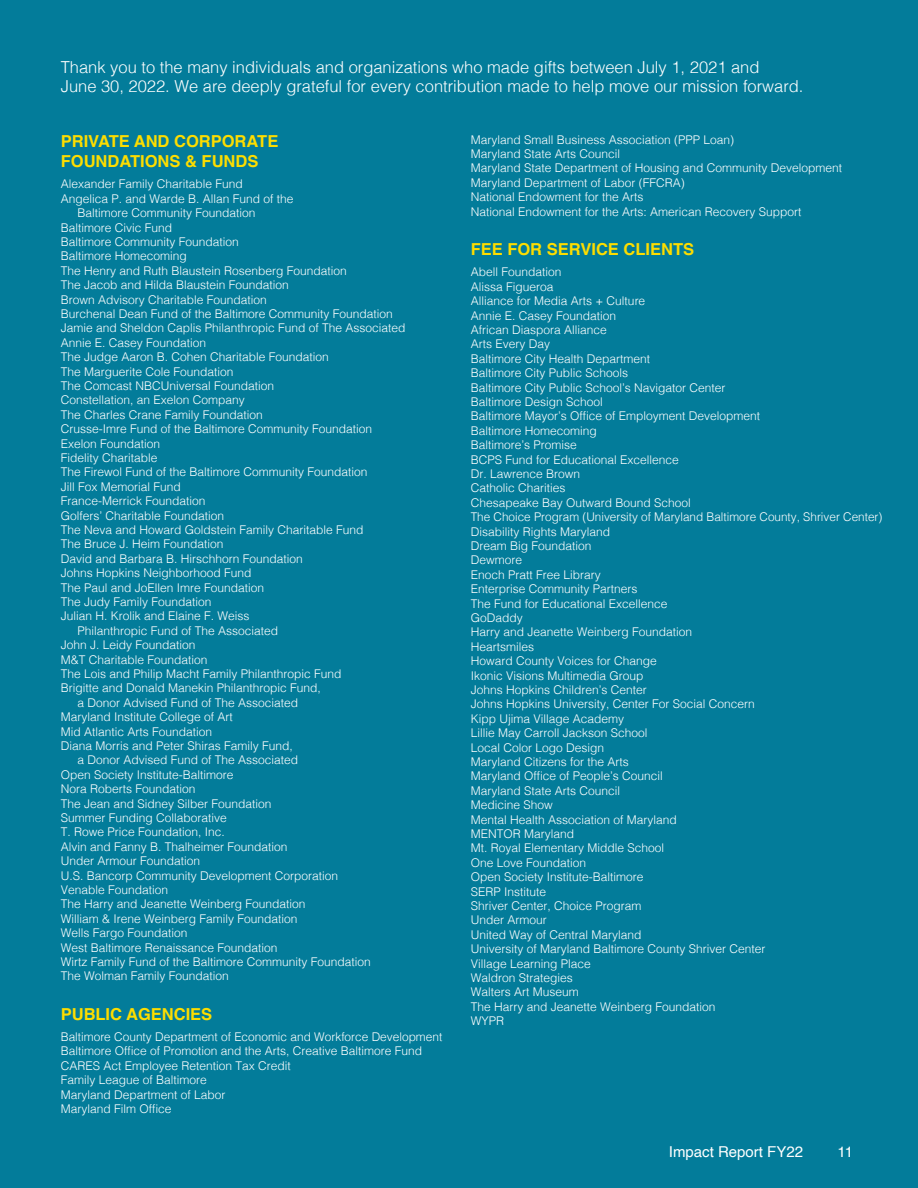
<style>
.page{position:relative;width:918px;height:1188px;background:#037c9a}
.page>*{position:absolute;margin:0;border:0;box-sizing:border-box;transform-origin:0 0}
.t1{font:300 16.5px/19.8px "Helvetica";color:#fff}
.t2{font:700 16.5px/19.8px "Helvetica";color:#fddd00}
.t3{font:15px "Helvetica";color:#fff}
.t4{font:300 12px/14.4px "Helvetica";color:#fff}
</style>
<div class="page">
<h1 class="t1" style="left:61px;top:56px;width:744px">Thank you to the many individuals and organizations who made gifts between July 1, 2021 and<br>June 30, 2022. We are deeply grateful for every contribution made to help move our mission forward.</h1>
<h1 class="t2" style="left:61px;top:134px;width:219px">PRIVATE AND CORPORATE<br>FOUNDATIONS &amp; FUNDS</h1>
<p class="t4" style="left:61px;top:176px;width:184px">Alexander Family Charitable Fund</p>
<p class="t4" style="left:61px;top:190px;width:234px">Angelica P. and Warde B. Allan Fund of the</p>
<p class="t4" style="left:77px;top:205px;width:180px">Baltimore Community Foundation</p>
<p class="t4" style="left:61px;top:219px;width:113px">Baltimore Civic Fund</p>
<p class="t4" style="left:61px;top:234px;width:180px">Baltimore Community Foundation</p>
<p class="t4" style="left:61px;top:248px;width:128px">Baltimore Homecoming</p>
<p class="t4" style="left:61px;top:262px;width:288px">The Henry and Ruth Blaustein Rosenberg Foundation</p>
<p class="t4" style="left:61px;top:277px;width:230px">The Jacob and Hilda Blaustein Foundation</p>
<p class="t4" style="left:61px;top:291px;width:208px">Brown Advisory Charitable Foundation</p>
<p class="t4" style="left:61px;top:306px;width:334px">Burchenal Dean Fund of the Baltimore Community Foundation</p>
<p class="t4" style="left:61px;top:320px;width:346px">Jamie and Sheldon Caplis Philanthropic Fund of The Associated</p>
<p class="t4" style="left:61px;top:334px;width:147px">Annie E. Casey Foundation</p>
<p class="t4" style="left:61px;top:349px;width:270px">The Judge Aaron B. Cohen Charitable Foundation</p>
<p class="t4" style="left:61px;top:363px;width:174px">The Marguerite Cole Foundation</p>
<p class="t4" style="left:61px;top:378px;width:215px">The Comcast NBCUniversal Foundation</p>
<p class="t4" style="left:61px;top:392px;width:186px">Constellation, an Exelon Company</p>
<p class="t4" style="left:61px;top:406px;width:204px">The Charles Crane Family Foundation</p>
<p class="t4" style="left:61px;top:421px;width:313px">Crusse-Imre Fund of the Baltimore Community Foundation</p>
<p class="t4" style="left:61px;top:435px;width:101px">Exelon Foundation</p>
<p class="t4" style="left:61px;top:450px;width:98px">Fidelity Charitable</p>
<p class="t4" style="left:61px;top:464px;width:308px">The Firewol Fund of the Baltimore Community Foundation</p>
<p class="t4" style="left:61px;top:478px;width:122px">Jill Fox Memorial Fund</p>
<p class="t4" style="left:61px;top:493px;width:146px">France-Merrick Foundation</p>
<p class="t4" style="left:61px;top:507px;width:165px">Golfers’ Charitable Foundation</p>
<p class="t4" style="left:61px;top:522px;width:304px">The Neva and Howard Goldstein Family Charitable Fund</p>
<p class="t4" style="left:61px;top:536px;width:164px">The Bruce J. Heim Foundation</p>
<p class="t4" style="left:61px;top:550px;width:244px">David and Barbara B. Hirschhorn Foundation</p>
<p class="t4" style="left:61px;top:565px;width:192px">Johns Hopkins Neighborhood Fund</p>
<p class="t4" style="left:61px;top:579px;width:205px">The Paul and JoEllen Imre Foundation</p>
<p class="t4" style="left:61px;top:594px;width:152px">The Judy Family Foundation</p>
<p class="t4" style="left:61px;top:608px;width:190px">Julian H. Krolik and Elaine F. Weiss</p>
<p class="t4" style="left:77px;top:622px;width:202px">Philanthropic Fund of The Associated</p>
<p class="t4" style="left:61px;top:637px;width:136px">John J. Leidy Foundation</p>
<p class="t4" style="left:61px;top:651px;width:148px">M&amp;T Charitable Foundation</p>
<p class="t4" style="left:61px;top:666px;width:282px">The Lois and Philip Macht Family Philanthropic Fund</p>
<p class="t4" style="left:61px;top:680px;width:262px">Brigitte and Donald Manekin Philanthropic Fund,</p>
<p class="t4" style="left:77px;top:694px;width:222px">a Donor Advised Fund of The Associated</p>
<p class="t4" style="left:61px;top:709px;width:174px">Maryland Institute College of Art</p>
<p class="t4" style="left:61px;top:723px;width:153px">Mid Atlantic Arts Foundation</p>
<p class="t4" style="left:61px;top:738px;width:234px">Diana Morris and Peter Shiras Family Fund,</p>
<p class="t4" style="left:77px;top:752px;width:222px">a Donor Advised Fund of The Associated</p>
<p class="t4" style="left:61px;top:766px;width:174px">Open Society Institute-Baltimore</p>
<p class="t4" style="left:61px;top:781px;width:136px">Nora Roberts Foundation</p>
<p class="t4" style="left:61px;top:795px;width:212px">The Jean and Sidney Silber Foundation</p>
<p class="t4" style="left:61px;top:810px;width:168px">Summer Funding Collaborative</p>
<p class="t4" style="left:61px;top:824px;width:166px">T. Rowe Price Foundation, Inc.</p>
<p class="t4" style="left:61px;top:838px;width:228px">Alvin and Fanny B. Thalheimer Foundation</p>
<p class="t4" style="left:61px;top:853px;width:141px">Under Armour Foundation</p>
<p class="t4" style="left:61px;top:867px;width:279px">U.S. Bancorp Community Development Corporation</p>
<p class="t4" style="left:61px;top:882px;width:109px">Venable Foundation</p>
<p class="t4" style="left:61px;top:896px;width:246px">The Harry and Jeanette Weinberg Foundation</p>
<p class="t4" style="left:61px;top:910px;width:238px">William &amp; Irene Weinberg Family Foundation</p>
<p class="t4" style="left:61px;top:925px;width:128px">Wells Fargo Foundation</p>
<p class="t4" style="left:61px;top:939px;width:218px">West Baltimore Renaissance Foundation</p>
<p class="t4" style="left:61px;top:954px;width:312px">Wirtz Family Fund of the Baltimore Community Foundation</p>
<p class="t4" style="left:61px;top:968px;width:170px">The Wolman Family Foundation</p>
<h1 class="t2" style="left:61px;top:1006px;width:153px">PUBLIC AGENCIES</h1>
<p class="t4" style="left:61px;top:1029px;width:383px">Baltimore County Department of Economic and Workforce Development Baltimore Office of Promotion and the Arts, Creative Baltimore Fund CARES Act Employee Retention Tax Credit<br>Family League of Baltimore<br>Maryland Department of Labor<br>Maryland Film Office</p>
<p class="t4" style="left:471px;top:131px;width:373px">Maryland Small Business Association (PPP Loan)<br>Maryland State Arts Council<br>Maryland State Department of Housing and Community Development Maryland Department of Labor (FFCRA)<br>National Endowment for the Arts<br>National Endowment for the Arts: American Recovery Support</p>
<h1 class="t2" style="left:471px;top:241px;width:225px">FEE FOR SERVICE CLIENTS</h1>
<p class="t4" style="left:471px;top:264px;width:413px">Abell Foundation<br>Alissa Figueroa<br>Alliance for Media Arts + Culture<br>Annie E. Casey Foundation<br>African Diaspora Alliance<br>Arts Every Day<br>Baltimore City Health Department<br>Baltimore City Public Schools<br>Baltimore City Public School’s Navigator Center<br>Baltimore Design School<br>Baltimore Mayor’s Office of Employment Development<br>Baltimore Homecoming<br>Baltimore’s Promise<br>BCPS Fund for Educational Excellence<br>Dr. Lawrence Brown<br>Catholic Charities<br>Chesapeake Bay Outward Bound School<br>The Choice Program (University of Maryland Baltimore County, Shriver Center)<br>Disability Rights Maryland<br>Dream Big Foundation<br>Dewmore<br>Enoch Pratt Free Library<br>Enterprise Community Partners<br>The Fund for Educational Excellence<br>GoDaddy<br>Harry and Jeanette Weinberg Foundation<br>Heartsmiles<br>Howard County Voices for Change<br>Ikonic Visions Multimedia Group<br>Johns Hopkins Children’s Center<br>Johns Hopkins University, Center For Social Concern<br>Kipp Ujima Village Academy<br>Lillie May Carroll Jackson School<br>Local Color Logo Design<br>Maryland Citizens for the Arts<br>Maryland Office of People’s Council<br>Maryland State Arts Council<br>Medicine Show<br>Mental Health Association of Maryland<br>MENTOR Maryland<br>Mt. Royal Elementary Middle School<br>One Love Foundation<br>Open Society Institute-Baltimore<br>SERP Institute<br>Shriver Center, Choice Program<br>Under Armour<br>United Way of Central Maryland<br>University of Maryland Baltimore County Shriver Center<br>Village Learning Place<br>Waldron Strategies<br>Walters Art Museum<br>The Harry and Jeanette Weinberg Foundation<br>WYPR</p>
<p class="t3" style="left:669px;top:1140px;width:136px">Impact Report FY22</p>
<p class="t3" style="left:838px;top:1140px;width:17px">11</p>
</div>
